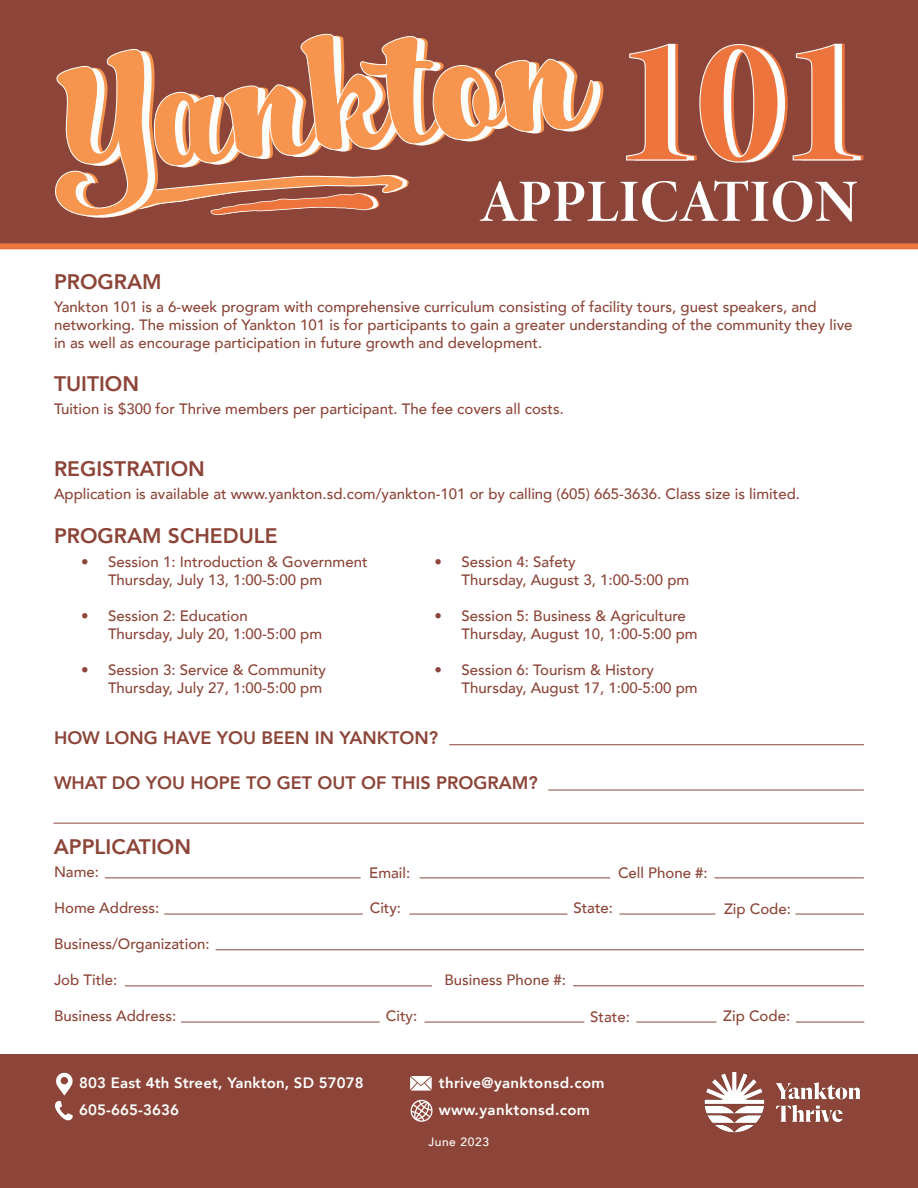
<style>
.page{position:relative;width:918px;height:1188px;background:#fff}
.page>*{position:absolute;margin:0;border:0;box-sizing:border-box;transform-origin:0 0}
.t1{font:60px "Minion Variable Concept";letter-spacing:.005em;color:#fff}
.t2{font:800 21px "Avenir";color:#8c4538}
.t3{font:800 18px "Avenir";color:#8c4538}
.t4{font:500 15px/18px "Avenir";color:#8c4538}
.t5{font:800 15px/27px "Avenir";letter-spacing:.01em;color:#fff}
.t6{font:500 12px "Avenir";letter-spacing:.05em;color:#fff}
</style>
<div class="page">
<div style="left:0;top:0;width:918px;height:244px;background:#8c4538"></div>
<div style="left:0;top:1054px;width:918px;height:134px;background:#8c4538"></div>
<svg style="left:55px;top:33px;width:549px;height:185px"></svg>
<svg style="left:626px;top:44px;width:237px;height:119px"></svg>
<div style="left:0;top:243px;width:918px;height:6px;background:#ed753d"></div>
<img style="left:704px;top:1072px;width:157px;height:61px">
<svg style="left:410px;top:1099px;width:23px;height:23px"></svg>
<svg style="left:55px;top:1072px;width:18px;height:48px"></svg>
<svg style="left:410px;top:1076px;width:22px;height:15px"></svg>
<hr style="left:450px;top:744px;width:414px;height:1px;background:#8c4538">
<hr style="left:548px;top:790px;width:316px;height:1px;background:#8c4538">
<hr style="left:105px;top:878px;width:255px;height:1px;background:#8c4538">
<hr style="left:420px;top:878px;width:190px;height:1px;background:#8c4538">
<hr style="left:715px;top:878px;width:149px;height:1px;background:#8c4538">
<hr style="left:165px;top:914px;width:198px;height:1px;background:#8c4538">
<hr style="left:410px;top:914px;width:157px;height:1px;background:#8c4538">
<hr style="left:620px;top:914px;width:95px;height:1px;background:#8c4538">
<hr style="left:796px;top:914px;width:68px;height:1px;background:#8c4538">
<hr style="left:181px;top:1022px;width:198px;height:1px;background:#8c4538">
<hr style="left:425px;top:1022px;width:159px;height:1px;background:#8c4538">
<hr style="left:637px;top:1022px;width:79px;height:1px;background:#8c4538">
<hr style="left:796px;top:1022px;width:68px;height:1px;background:#8c4538">
<hr style="left:216px;top:949px;width:648px;height:1px;background:#8c4538">
<hr style="left:573px;top:985px;width:291px;height:1px;background:#8c4538">
<hr style="left:125px;top:986px;width:307px;height:1px;background:#8c4538">
<hr style="left:54px;top:823px;width:810px;height:1px;background:#8c4538">
<h2 class="t2" style="left:54px;top:265px;width:109px">PROGRAM</h2>
<h1 class="t1" style="left:482px;top:160px;width:377px">APPLICATION</h1>
<p class="t4" style="left:54px;top:297px;width:800px">Yankton 101 is a 6-week program with comprehensive curriculum consisting of facility tours, guest speakers, and networking. The mission of Yankton 101 is for participants to gain a greater understanding of the community they live in as well as encourage participation in future growth and development.</p>
<h2 class="t2" style="left:54px;top:367px;width:87px">TUITION</h2>
<p class="t4" style="left:54px;top:399px;width:511px">Tuition is $300 for Thrive members per participant. The fee covers all costs.</p>
<h2 class="t2" style="left:54px;top:452px;width:152px">REGISTRATION</h2>
<p class="t4" style="left:54px;top:484px;width:748px">Application is available at www.yankton.sd.com/yankton-101 or by calling (605) 665-3636. Class size is limited.</p>
<h2 class="t2" style="left:54px;top:520px;width:225px">PROGRAM SCHEDULE</h2>
<p class="t4" style="left:108px;top:552px;width:261px;text-indent:-27px">• Session 1: Introduction &amp; Government<br>Thursday, July 13, 1:00-5:00 pm</p>
<p class="t4" style="left:108px;top:606px;width:216px;text-indent:-27px">• Session 2: Education<br>Thursday, July 20, 1:00-5:00 pm</p>
<p class="t4" style="left:81px;top:660px;width:247px;text-align:right">• Session 3: Service &amp; Community<br>Thursday, July 27, 1:00-5:00 pm</p>
<p class="t4" style="left:462px;top:552px;width:229px;text-indent:-27px">• Session 4: Safety<br>Thursday, August 3, 1:00-5:00 pm</p>
<p class="t4" style="left:462px;top:606px;width:238px;text-indent:-27px">• Session 5: Business &amp; Agriculture<br>Thursday, August 10, 1:00-5:00 pm</p>
<p class="t4" style="left:462px;top:660px;width:238px;text-indent:-27px">• Session 6: Tourism &amp; History<br>Thursday, August 17, 1:00-5:00 pm</p>
<p class="t3" style="left:54px;top:724px;width:386px">HOW LONG HAVE YOU BEEN IN YANKTON?</p>
<p class="t3" style="left:54px;top:769px;width:485px">WHAT DO YOU HOPE TO GET OUT OF THIS PROGRAM?</p>
<h2 class="t2" style="left:54px;top:830px;width:139px">APPLICATION</h2>
<p class="t4" style="left:54px;top:862px;width:47px">Name:</p>
<p class="t4" style="left:54px;top:898px;width:107px">Home Address:</p>
<p class="t4" style="left:54px;top:934px;width:157px">Business/Organization:</p>
<p class="t4" style="left:54px;top:970px;width:65px">Job Title:</p>
<p class="t4" style="left:54px;top:1006px;width:124px">Business Address:</p>
<p class="t4" style="left:369px;top:862px;width:43px">Email:</p>
<p class="t4" style="left:618px;top:862px;width:91px">Cell Phone #:</p>
<p class="t4" style="left:370px;top:898px;width:33px">City:</p>
<p class="t4" style="left:573px;top:898px;width:41px">State:</p>
<p class="t4" style="left:724px;top:899px;width:68px">Zip Code:</p>
<p class="t4" style="left:444px;top:970px;width:123px">Business Phone #:</p>
<p class="t4" style="left:386px;top:1006px;width:33px">City:</p>
<p class="t4" style="left:590px;top:1007px;width:41px">State:</p>
<p class="t4" style="left:723px;top:1006px;width:68px">Zip Code:</p>
<p class="t5" style="left:79px;top:1069px;width:286px">803 East 4th Street, Yankton, SD 57078<br>605-665-3636</p>
<p class="t5" style="left:439px;top:1069px;width:167px">thrive@yanktonsd.com www.yanktonsd.com</p>
<p class="t6" style="left:428px;top:1131px;width:62px">June 2023</p>
</div>
